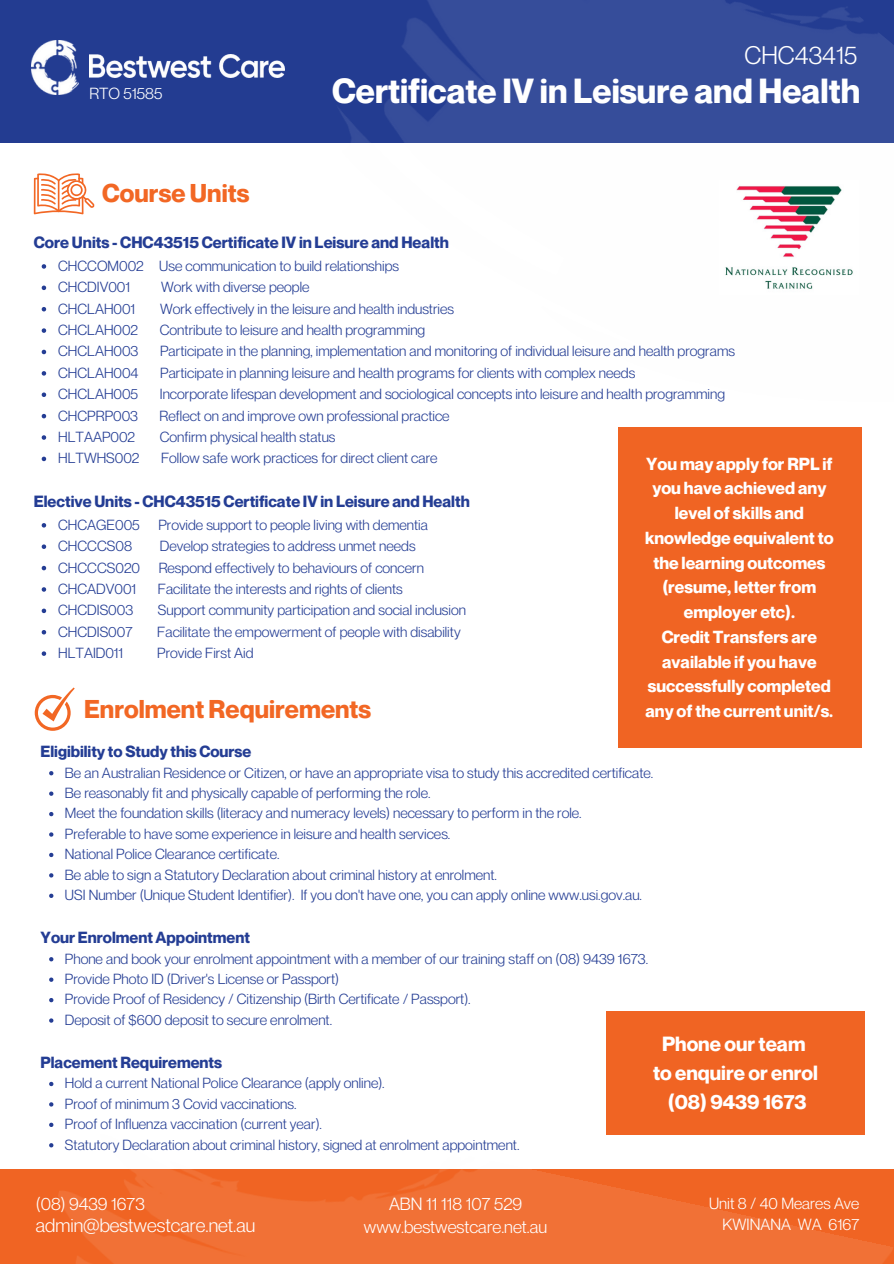
<style>
.page{position:relative;width:894px;height:1264px;background:#fff}
.page>*{position:absolute;margin:0;border:0;box-sizing:border-box;transform-origin:0 0}
.t1{font:700 34.05px "Neue Montreal";color:#fff}
.t2{font:700 25.2px "Neue Montreal";color:#f26724}
.t3{font:24.9px "Neue Montreal";color:#fff}
.t4{font:700 20.1px/29px "Neue Montreal";color:#fff;text-align:center}
.t5{font:18.9px "Neue Montreal";color:#fff}
.t6{font:17.25px "Neue Montreal";color:#fff}
.t7{font:700 17.1px/24.8px "Neue Montreal";color:#fff;text-align:center}
.t8{font:700 15.9px "Neue Montreal";color:#243d94}
.t9{font:15.9px "Neue Montreal";color:#fff}
.t10{font:700 15.75px "Neue Montreal";color:#243d94}
.t11{font:15.75px "Neue Montreal";color:#fff}
.t12{font:14.4px "Neue Montreal";color:#243d94}
</style>
<div class="page">
<div style="left:0;top:0;width:261px;height:143px;background:#233c91"></div>
<img style="left:31px;top:41px;width:47px;height:54px">
<img style="left:261px;top:0;width:632px;height:651px">
<img style="left:89px;top:55px;width:195px;height:22px">
<img style="left:2px;top:1073px;width:891px;height:190px">
<svg style="left:34px;top:173px;width:61px;height:41px"></svg>
<svg style="left:35px;top:687px;width:40px;height:43px"></svg>
<svg style="left:49px;top:771px;width:4px;height:4px"></svg>
<svg style="left:49px;top:791px;width:4px;height:4px"></svg>
<svg style="left:49px;top:812px;width:4px;height:4px"></svg>
<svg style="left:49px;top:832px;width:4px;height:4px"></svg>
<svg style="left:49px;top:852px;width:4px;height:5px"></svg>
<svg style="left:49px;top:873px;width:4px;height:4px"></svg>
<svg style="left:49px;top:893px;width:4px;height:5px"></svg>
<svg style="left:49px;top:957px;width:4px;height:4px"></svg>
<svg style="left:49px;top:977px;width:4px;height:4px"></svg>
<svg style="left:49px;top:998px;width:4px;height:4px"></svg>
<svg style="left:49px;top:1018px;width:4px;height:4px"></svg>
<svg style="left:49px;top:1081px;width:4px;height:5px"></svg>
<svg style="left:49px;top:1102px;width:4px;height:4px"></svg>
<svg style="left:49px;top:1122px;width:4px;height:4px"></svg>
<svg style="left:49px;top:1143px;width:4px;height:4px"></svg>
<img style="left:719px;top:181px;width:138px;height:113px">
<div style="left:606px;top:1011px;width:258px;height:123px;background:#f06423"></div>
<svg style="left:42px;top:264px;width:4px;height:5px"></svg>
<svg style="left:42px;top:285px;width:4px;height:5px"></svg>
<svg style="left:42px;top:307px;width:4px;height:4px"></svg>
<svg style="left:42px;top:328px;width:4px;height:5px"></svg>
<svg style="left:42px;top:350px;width:4px;height:4px"></svg>
<svg style="left:42px;top:371px;width:4px;height:4px"></svg>
<svg style="left:42px;top:392px;width:4px;height:5px"></svg>
<svg style="left:42px;top:414px;width:4px;height:4px"></svg>
<svg style="left:42px;top:435px;width:4px;height:5px"></svg>
<svg style="left:42px;top:456px;width:4px;height:5px"></svg>
<svg style="left:42px;top:523px;width:4px;height:4px"></svg>
<svg style="left:42px;top:544px;width:4px;height:5px"></svg>
<svg style="left:42px;top:566px;width:4px;height:4px"></svg>
<svg style="left:42px;top:587px;width:4px;height:4px"></svg>
<svg style="left:42px;top:608px;width:4px;height:5px"></svg>
<svg style="left:42px;top:630px;width:4px;height:4px"></svg>
<svg style="left:42px;top:651px;width:4px;height:5px"></svg>
<div style="left:618px;top:428px;width:243px;height:319px;background:#f06423"></div>
<p class="t11" style="left:89px;top:84px;width:75px">RTO 51585</p>
<p class="t3" style="left:744px;top:39px;width:114px">CHC43415</p>
<p class="t1" style="left:332px;top:70px;width:529px">Certificate IV in Leisure and Health</p>
<p class="t2" style="left:102px;top:178px;width:148px">Course Units</p>
<p class="t8" style="left:34px;top:233px;width:416px">Core Units - CHC43515 Certificate IV in Leisure and Health</p>
<p class="t12" style="left:58px;top:257px;width:342px">CHCCOM002 Use communication to build relationships</p>
<p class="t12" style="left:58px;top:278px;width:73px">CHCDIV001</p>
<p class="t12" style="left:161px;top:278px;width:150px">Work with diverse people</p>
<p class="t12" style="left:58px;top:300px;width:79px">CHCLAH001</p>
<p class="t12" style="left:160px;top:300px;width:295px">Work effectively in the leisure and health industries</p>
<p class="t12" style="left:58px;top:321px;width:81px">CHCLAH002</p>
<p class="t12" style="left:160px;top:321px;width:267px">Contribute to leisure and health programming</p>
<p class="t12" style="left:58px;top:342px;width:82px">CHCLAH003</p>
<p class="t12" style="left:160px;top:342px;width:576px">Participate in the planning, implementation and monitoring of individual leisure and health programs</p>
<p class="t12" style="left:58px;top:364px;width:82px">CHCLAH004</p>
<p class="t12" style="left:160px;top:364px;width:476px">Participate in planning leisure and health programs for clients with complex needs</p>
<p class="t12" style="left:58px;top:385px;width:81px">CHCLAH005</p>
<p class="t12" style="left:160px;top:385px;width:566px">Incorporate lifespan development and sociological concepts into leisure and health programming</p>
<p class="t12" style="left:58px;top:406px;width:81px">CHCPRP003</p>
<p class="t12" style="left:160px;top:406px;width:291px">Reflect on and improve own professional practice</p>
<p class="t12" style="left:58px;top:428px;width:78px">HLTAAP002</p>
<p class="t12" style="left:160px;top:428px;width:177px">Confirm physical health status</p>
<p class="t12" style="left:58px;top:449px;width:83px">HLTWHS002</p>
<p class="t12" style="left:161px;top:449px;width:278px">Follow safe work practices for direct client care</p>
<p class="t8" style="left:34px;top:492px;width:437px">Elective Units - CHC43515 Certificate IV in Leisure and Health</p>
<p class="t12" style="left:58px;top:516px;width:83px">CHCAGE005</p>
<p class="t12" style="left:158px;top:516px;width:271px">Provide support to people living with dementia</p>
<p class="t12" style="left:58px;top:537px;width:75px">CHCCCS08</p>
<p class="t12" style="left:160px;top:537px;width:257px">Develop strategies to address unmet needs</p>
<p class="t12" style="left:58px;top:558px;width:83px">CHCCCS020</p>
<p class="t12" style="left:159px;top:558px;width:267px">Respond effectively to behaviours of concern</p>
<p class="t12" style="left:58px;top:580px;width:80px">CHCADV001</p>
<p class="t12" style="left:158px;top:580px;width:246px">Facilitate the interests and rights of clients</p>
<p class="t12" style="left:58px;top:601px;width:76px">CHCDIS003</p>
<p class="t12" style="left:158px;top:601px;width:309px">Support community participation and social inclusion</p>
<p class="t12" style="left:58px;top:622px;width:76px">CHCDIS007</p>
<h4 class="t12" style="left:157px;top:622px;width:305px">Facilitate the empowerment of people with disability</h4>
<h4 class="t12" style="left:58px;top:644px;width:67px">HLTAID011</h4>
<p class="t12" style="left:157px;top:644px;width:98px">Provide First Aid</p>
<p class="t7" style="left:644px;top:451px;width:190px">You may apply for RPL if you have achieved any level of skills and knowledge equivalent to the learning outcomes (resume, letter from employer etc).</p>
<p class="t7" style="left:645px;top:624px;width:189px">Credit Transfers are available if you have successfully completed any of the current unit/s.</p>
<p class="t2" style="left:84px;top:693px;width:288px">Enrolment Requirements</p>
<p class="t10" style="left:40px;top:741px;width:212px">Eligibility to Study this Course</p>
<p class="t12" style="left:65px;top:763px;width:589px">Be an Australian Residence or Citizen, or have an appropriate visa to study this accredited certificate.</p>
<p class="t12" style="left:65px;top:784px;width:367px">Be reasonably fit and physically capable of performing the role.</p>
<p class="t12" style="left:65px;top:804px;width:518px">Meet the foundation skills (literacy and numeracy levels) necessary to perform in the role.</p>
<p class="t12" style="left:65px;top:824px;width:387px">Preferable to have some experience in leisure and health services.</p>
<p class="t12" style="left:65px;top:845px;width:216px">National Police Clearance certificate.</p>
<p class="t12" style="left:65px;top:865px;width:433px">Be able to sign a Statutory Declaration about criminal history at enrolment.</p>
<p class="t12" style="left:65px;top:886px;width:578px">USI Number (Unique Student Identifier). If you don't have one, you can apply online www.usi.gov.au.</p>
<p class="t10" style="left:40px;top:927px;width:211px">Your Enrolment Appointment</p>
<p class="t12" style="left:65px;top:949px;width:584px">Phone and book your enrolment appointment with a member of our training staff on (08) 9439 1673.</p>
<p class="t12" style="left:65px;top:970px;width:276px">Provide Photo ID (Driver's License or Passport)</p>
<p class="t12" style="left:65px;top:990px;width:407px">Provide Proof of Residency / Citizenship (Birth Certificate / Passport).</p>
<p class="t12" style="left:65px;top:1010px;width:268px">Deposit of $600 deposit to secure enrolment.</p>
<p class="t10" style="left:40px;top:1052px;width:183px">Placement Requirements</p>
<p class="t12" style="left:65px;top:1074px;width:321px">Hold a current National Police Clearance (apply online).</p>
<p class="t12" style="left:65px;top:1094px;width:233px">Proof of minimum 3 Covid vaccinations.</p>
<p class="t12" style="left:65px;top:1115px;width:258px">Proof of Influenza vaccination (current year).</p>
<p class="t12" style="left:65px;top:1135px;width:456px">Statutory Declaration about criminal history, signed at enrolment appointment.</p>
<p class="t4" style="left:653px;top:1029px;width:166px">Phone our team to enquire or enrol (08) 9439 1673</p>
<h1 class="t6" style="left:36px;top:1193px;width:110px">(08) 9439 1673</h1>
<p class="t9" style="left:709px;top:1193px;width:152px">Unit 8 / 40 Meares Ave</p>
<p class="t9" style="left:722px;top:1214px;width:138px">KWINANA WA 6167</p>
<p class="t6" style="left:389px;top:1193px;width:135px">ABN 11 118 107 529</p>
<p class="t6" style="left:364px;top:1215px;width:185px">www.bestwestcare.net.au</p>
<h2 class="t5" style="left:36px;top:1213px;width:221px">admin@bestwestcare.net.au</h2>
</div>
